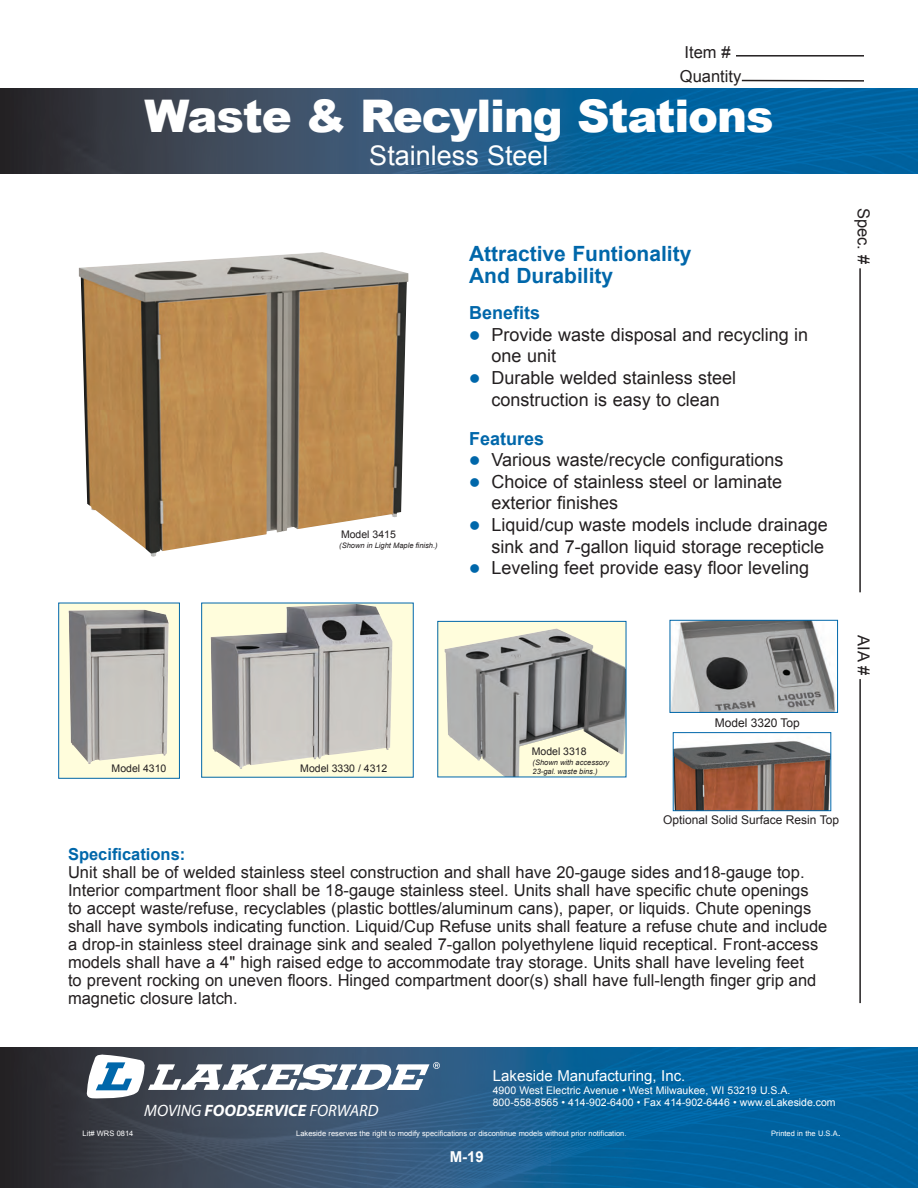
<style>
.page{position:relative;width:918px;height:1188px;background:#fff}
.page>*{position:absolute;margin:0;border:0;box-sizing:border-box;transform-origin:0 0}
.t1{font:900 45px "Arial";letter-spacing:-.025em;color:#fff}
.t2{font:27px "Arial";color:#fff}
.t3{font:700 21px/22.5px "Arial";color:#0067aa}
.t4{font:18px/21.6px "Arial";color:#231f20}
.t5{font:700 18px "Arial";color:#0067aa}
.t6{font:16.5px/18px "Arial";color:#231f20}
.t7{font:italic 16.5px "Myriad Pro";color:#fff}
.t8{font:700 16.5px "Arial";color:#0067aa}
.t9{font:15px "Arial";color:#fff}
.t10{font:700 15px "Arial";color:#fff}
.t11{font:12px "Arial";color:#231f20}
.t12{font:10.5px/12.6px "Arial";color:#fff}
.t13{font:10.5px "Arial";color:#231f20}
.t14{font:7.5px "Arial";color:#fff}
.t15{font:italic 7.5px "Arial";color:#231f20}
.s1{color:#0067aa}
.s2{font-weight:700}
.s3{font-size:10.5px}
</style>
<div class="page">
<hr style="left:859px;top:679px;width:2px;height:324px;background:#231f20">
<hr style="left:859px;top:268px;width:2px;height:324px;background:#231f20">
<hr style="left:736px;top:55px;width:128px;height:2px;background:#231f20">
<img style="left:79px;top:252px;width:329px;height:305px">
<hr style="left:742px;top:80px;width:122px;height:2px;background:#231f20">
<img style="left:0;top:1047px;width:918px;height:141px">
<svg style="left:87px;top:1055px;width:353px;height:43px"></svg>
<img style="left:0;top:89px;width:918px;height:84px">
<img style="left:672px;top:622px;width:164px;height:89px">
<div style="left:670px;top:620px;width:168px;height:93px;border:1px solid #0067aa"></div>
<div style="left:59px;top:603px;width:120px;height:175px;background:#fffddc"></div>
<img style="left:68px;top:610px;width:101px;height:154px">
<div style="left:58px;top:603px;width:122px;height:176px;border:1px solid #0067aa"></div>
<div style="left:438px;top:621px;width:188px;height:156px;background:#fffddc"></div>
<img style="left:445px;top:628px;width:179px;height:147px">
<div style="left:437px;top:621px;width:189px;height:156px;border:1px solid #0067aa"></div>
<div style="left:202px;top:603px;width:211px;height:174px;background:#fffddc"></div>
<img style="left:211px;top:605px;width:181px;height:164px">
<img style="left:675px;top:741px;width:154px;height:68px">
<div style="left:673px;top:732px;width:158px;height:79px;border:1px solid #0067aa"></div>
<p class="t6" style="left:680px;top:40px;width:63px;line-height:23.9px">Item #<br>Quantity</p>
<h1 class="t1" style="left:144px;top:83px;width:631px">Waste &amp; Recyling Stations</h1>
<h2 class="t2" style="left:369px;top:137px;width:181px">Stainless Steel</h2>
<p class="t13" style="left:341px;top:527px;width:56px">Model 3415</p>
<p class="t15" style="left:339px;top:540px;width:100px">(Shown in Light Maple finish.)</p>
<p class="t3" style="left:469px;top:243px;width:224px">Attractive Funtionality<br>And Durability</p>
<p class="t5" style="left:469px;top:301px;width:73px">Benefits</p>
<p class="t4" style="left:492px;top:324px;width:318px;text-indent:-23px"><span class="s1">●</span> Provide waste disposal and recycling in one unit</p>
<p class="t4" style="left:469px;top:367px;width:269px;text-align:center"><span class="s1">●</span> Durable welded stainless steel construction is easy to clean</p>
<p class="t5" style="left:469px;top:426px;width:77px">Features</p>
<p class="t4" style="left:469px;top:449px;width:316px"><span class="s1">●</span> Various waste/recycle configurations</p>
<p class="t4" style="left:492px;top:471px;width:292px;text-indent:-23px"><span class="s1">●</span> Choice of stainless steel or laminate exterior finishes</p>
<p class="t4" style="left:469px;top:514px;width:360px;text-align:right"><span class="s1">●</span> Liquid/cup waste models include drainage sink and 7-gallon liquid storage recepticle</p>
<p class="t4" style="left:469px;top:557px;width:342px"><span class="s1">●</span> Leveling feet provide easy floor leveling</p>
<p class="t6" style="left:873px;top:208px;width:58px;rotate:90deg">Spec. #</p>
<p class="t13" style="left:112px;top:761px;width:56px">Model 4310</p>
<p class="t13" style="left:532px;top:744px;width:56px">Model 3318</p>
<p class="t15" style="left:533px;top:757px;width:78px">(Shown with accessory</p>
<p class="t13" style="left:300px;top:762px;width:88px">Model 3330 / 4312</p>
<p class="t15" style="left:533px;top:766px;width:67px">23-gal. waste bins.)</p>
<p class="t11" style="left:715px;top:715px;width:87px">Model 3320 Top</p>
<p class="t11" style="left:663px;top:812px;width:177px">Optional Solid Surface Resin Top</p>
<p class="t8" style="left:68px;top:843px;width:119px">Specifications:</p>
<p class="t6" style="left:68px;top:863px;width:761px">Unit shall be of welded stainless steel construction and shall have 20-gauge sides and18-gauge top.<br>Interior compartment floor shall be 18-gauge stainless steel. Units shall have specific chute openings<br>to accept waste/refuse, recyclables (plastic bottles/aluminum cans), paper, or liquids. Chute openings shall have symbols indicating function. Liquid/Cup Refuse units shall feature a refuse chute and include a drop-in stainless steel drainage sink and sealed 7-gallon polyethylene liquid receptical. Front-access models shall have a 4" high raised edge to accommodate tray storage. Units shall have leveling feet<br>to prevent rocking on uneven floors. Hinged compartment door(s) shall have full-length finger grip and magnetic closure latch.</p>
<p class="t6" style="left:873px;top:635px;width:41px;rotate:90deg">AIA #</p>
<p class="t7" style="left:144px;top:1100px;width:236px">MOVING <span class="s2">FOODSERVICE</span> FORWARD</p>
<p class="t9" style="left:493px;top:1066px;width:194px">Lakeside Manufacturing, Inc.</p>
<p class="t12" style="left:493px;top:1084px;width:344px">4900 West Electric Avenue • West Milwaukee, WI 53219 U.S.A.<br>800-558-8565 • 414-902-6400 • Fax 414-902-6446 • www.eLakeside.com</p>
<p class="t14" style="left:82px;top:1128px;width:52px">Lit# WRS 0814</p>
<p class="t14" style="left:296px;top:1128px;width:332px">Lakeside reserves the right to modify specifications or discontinue models without prior notification.</p>
<p class="t14" style="left:771px;top:1128px;width:71px">Printed in the U.S.A<span class="s3">.</span></p>
<p class="t10" style="left:450px;top:1147px;width:36px">M-19</p>
</div>
